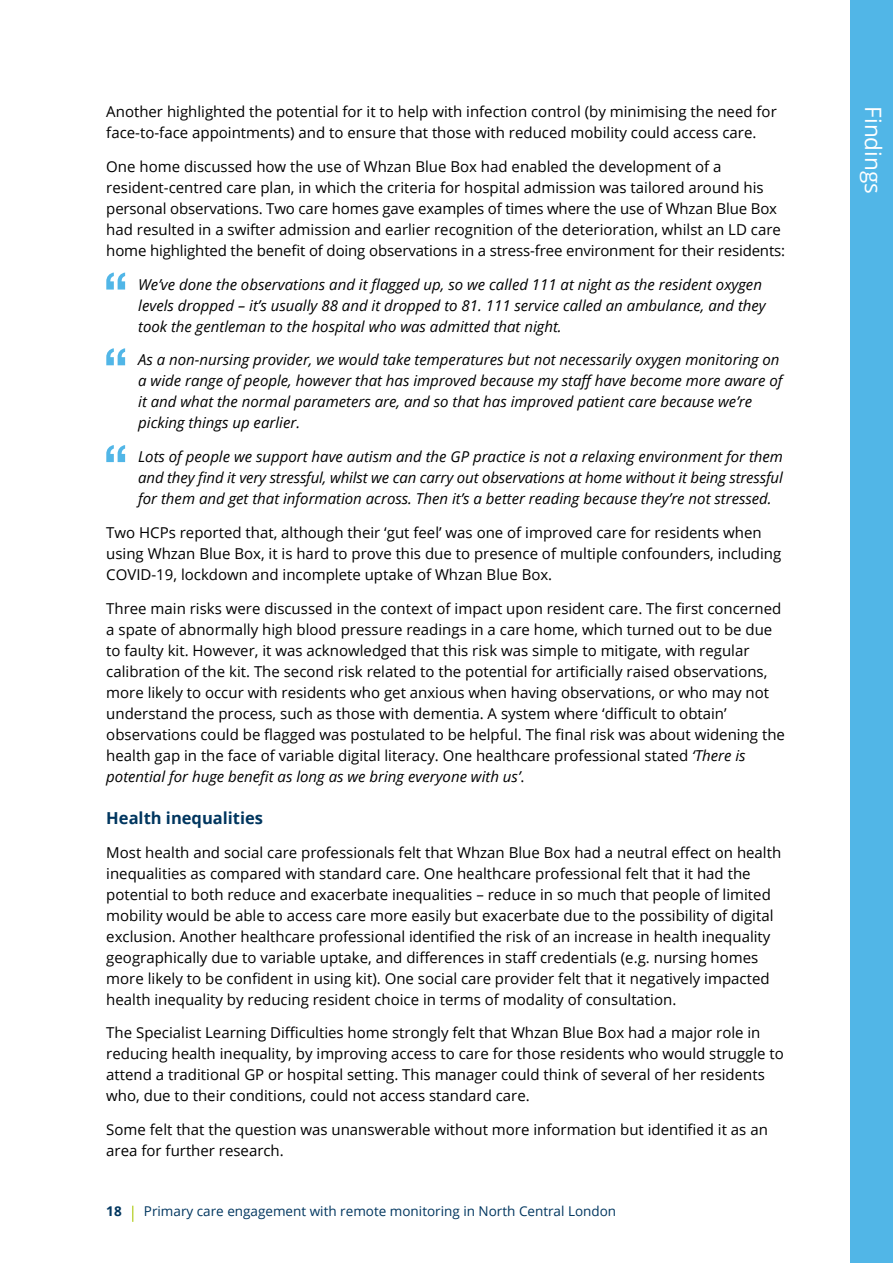
<style>
.page{position:relative;width:893px;height:1263px;background:#fff}
.page>*{position:absolute;margin:0;border:0;box-sizing:border-box;transform-origin:0 0}
.t1{font:22.5px "Open Sans";color:#fff}
.t2{font:700 16.5px "Open Sans";color:#00365f}
.t3{font:15px/21px "Open Sans";color:#000}
.t4{font:italic 15px/21px "Open Sans";color:#000}
.t5{font:13.5px "Open Sans";color:#00365f}
.t6{font:700 13.5px "Open Sans";color:#00365f}
.s1{font-style:italic}
</style>
<div class="page">
<svg style="left:132px;top:1206px;width:1px;height:16px"></svg>
<svg style="left:106px;top:273px;width:19px;height:17px"></svg>
<svg style="left:106px;top:348px;width:19px;height:17px"></svg>
<svg style="left:106px;top:445px;width:19px;height:17px"></svg>
<div style="left:850px;top:0;width:43px;height:1263px;background:#51b6e7"></div>
<p class="t3" style="left:106px;top:101px;width:672px">Another highlighted the potential for it to help with infection control (by minimising the need for face-to-face appointments) and to ensure that those with reduced mobility could access care.</p>
<p class="t3" style="left:106px;top:155px;width:680px">One home discussed how the use of Whzan Blue Box had enabled the development of a resident-centred care plan, in which the criteria for hospital admission was tailored around his personal observations. Two care homes gave examples of times where the use of Whzan Blue Box had resulted in a swifter admission and earlier recognition of the deterioration, whilst an LD care home highlighted the benefit of doing observations in a stress-free environment for their residents:</p>
<p class="t4" style="left:138px;top:273px;width:629px">We’ve done the observations and it flagged up, so we called 111 at night as the resident oxygen levels dropped – it’s usually 88 and it dropped to 81. 111 service called an ambulance, and they took the gentleman to the hospital who was admitted that night.</p>
<p class="t4" style="left:138px;top:349px;width:646px">As a non-nursing provider, we would take temperatures but not necessarily oxygen monitoring on a wide range of people, however that has improved because my staffhave become more aware of it and what the normal parameters are, and so that has improved patient care because we’re picking things up earlier.</p>
<p class="t4" style="left:138px;top:446px;width:646px;text-align:justify">Lots of people we support have autism and the GP practice is not a relaxing environment for them and they find it very stressful, whilst we can carry out observations at home without it being stressful for them and get that information across. Then it’s a better reading because they’re not stressed.</p>
<p class="t3" style="left:106px;top:521px;width:677px">Two HCPs reported that, although their ‘gut feel’ was one of improved care for residents when using Whzan Blue Box, it is hard to prove this due to presence of multiple confounders, including<br>COVID-19, lockdown and incomplete uptake of Whzan Blue Box.</p>
<p class="t3" style="left:106px;top:597px;width:680px">Three main risks were discussed in the context of impact upon resident care. The first concerned a spate of abnormally high blood pressure readings in a care home, which turned out to be due to faulty kit. However, it was acknowledged that this risk was simple to mitigate, with regular calibration of the kit. The second risk related to the potential for artificially raised observations, more likely to occur with residents who get anxious when having observations, or who may not understand the process, such as those with dementia. A system where ‘difficult to obtain’ observations could be flagged was postulated to be helpful. The final risk was about widening the health gap in the face of variable digital literacy. One healthcare professional stated <span class="s1">‘There is potential for huge benefit as long as we bring everyone with us’</span>.</p>
<p class="t2" style="left:106px;top:806px;width:158px">Health inequalities</p>
<p class="t3" style="left:106px;top:841px;width:676px">Most health and social care professionals felt that Whzan Blue Box had a neutral effect on health inequalities as compared with standard care. One healthcare professional felt that it had the potential to both reduce and exacerbate inequalities – reduce in so much that people of limited mobility would be able to access care more easily but exacerbate due to the possibility of digital exclusion. Another healthcare professional identified the risk of an increase in health inequality geographically due to variable uptake, and differences in staff credentials (e.g. nursing homes more likely to be confident in using kit). One social care provider felt that it negatively impacted health inequality by reducing resident choice in terms of modality of consultation.</p>
<p class="t3" style="left:106px;top:1022px;width:679px">The Specialist Learning Difficulties home strongly felt that Whzan Blue Box had a major role in reducing health inequality, by improving access to care for those residents who would struggle to attend a traditional GP or hospital setting. This manager could think of several of her residents who, due to their conditions, could not access standard care.</p>
<p class="t3" style="left:106px;top:1119px;width:663px">Some felt that the question was unanswerable without more information but identified it as an area for further research.</p>
<p class="t6" style="left:106px;top:1202px;width:17px">18</p>
<p class="t5" style="left:144px;top:1202px;width:474px">Primary care engagement with remote monitoring in North Central London</p>
<h1 class="t1" style="left:889px;top:106px;width:89px;rotate:90deg">Findings</h1>
</div>
